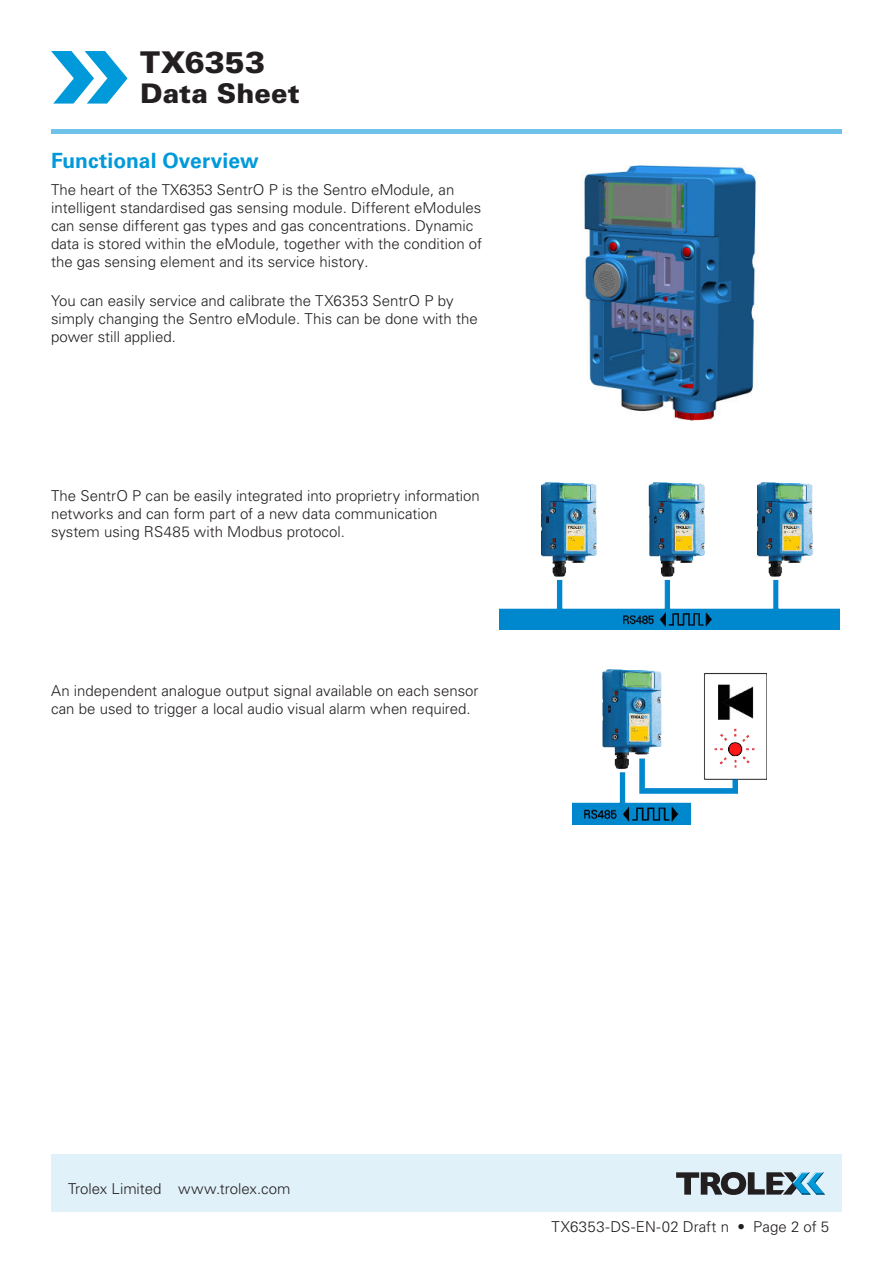
<style>
.page{position:relative;width:893px;height:1263px;background:#fff}
.page>*{position:absolute;margin:0;border:0;box-sizing:border-box;transform-origin:0 0}
.t1{font:900 30px "Univers LT Std";color:#231f20}
.t2{font:900 27px "Univers LT Std";color:#231f20}
.t3{font:700 21px "Univers LT Std";color:#009ada}
.t4{font:300 15px/18px "Univers LT Std";color:#231f20}
</style>
<div class="page">
<img style="left:581px;top:165px;width:176px;height:256px">
<div style="left:51px;top:1154px;width:791px;height:58px;background:#e0f1fa"></div>
<svg style="left:676px;top:1172px;width:149px;height:23px"></svg>
<svg style="left:51px;top:51px;width:77px;height:53px"></svg>
<hr style="left:51px;top:129px;width:791px;height:4px;background:#6fc2ea">
<img style="left:499px;top:482px;width:341px;height:147px">
<img style="left:572px;top:669px;width:195px;height:156px">
<h1 class="t1" style="left:140px;top:45px;width:126px">TX6353</h1>
<h2 class="t2" style="left:140px;top:78px;width:161px">Data Sheet</h2>
<h3 class="t3" style="left:51px;top:153px;width:209px">Functional Overview</h3>
<p class="t4" style="left:51px;top:182px;width:433px">The heart of the TX6353 SentrO P is the Sentro eModule, an intelligent standardised gas sensing module. Different eModules can sense different gas types and gas concentrations. Dynamic data is stored within the eModule, together with the condition of the gas sensing element and its service history.</p>
<p class="t4" style="left:51px;top:293px;width:428px">You can easily service and calibrate the TX6353 SentrO P by simply changing the Sentro eModule. This can be done with the power still applied.</p>
<p class="t4" style="left:51px;top:488px;width:430px">The SentrO P can be easily integrated into proprietry information networks and can form part of a new data communication system using RS485 with Modbus protocol.</p>
<p class="t4" style="left:51px;top:683px;width:429px">An independent analogue output signal available on each sensor can be used to trigger a local audio visual alarm when required.</p>
<p class="t4" style="left:68px;top:1181px;width:224px">Trolex Limited www.trolex.com</p>
<p class="t4" style="left:552px;top:1219px;width:279px">TX6353-DS-EN-02 Draft n • Page 2 of 5</p>
</div>
